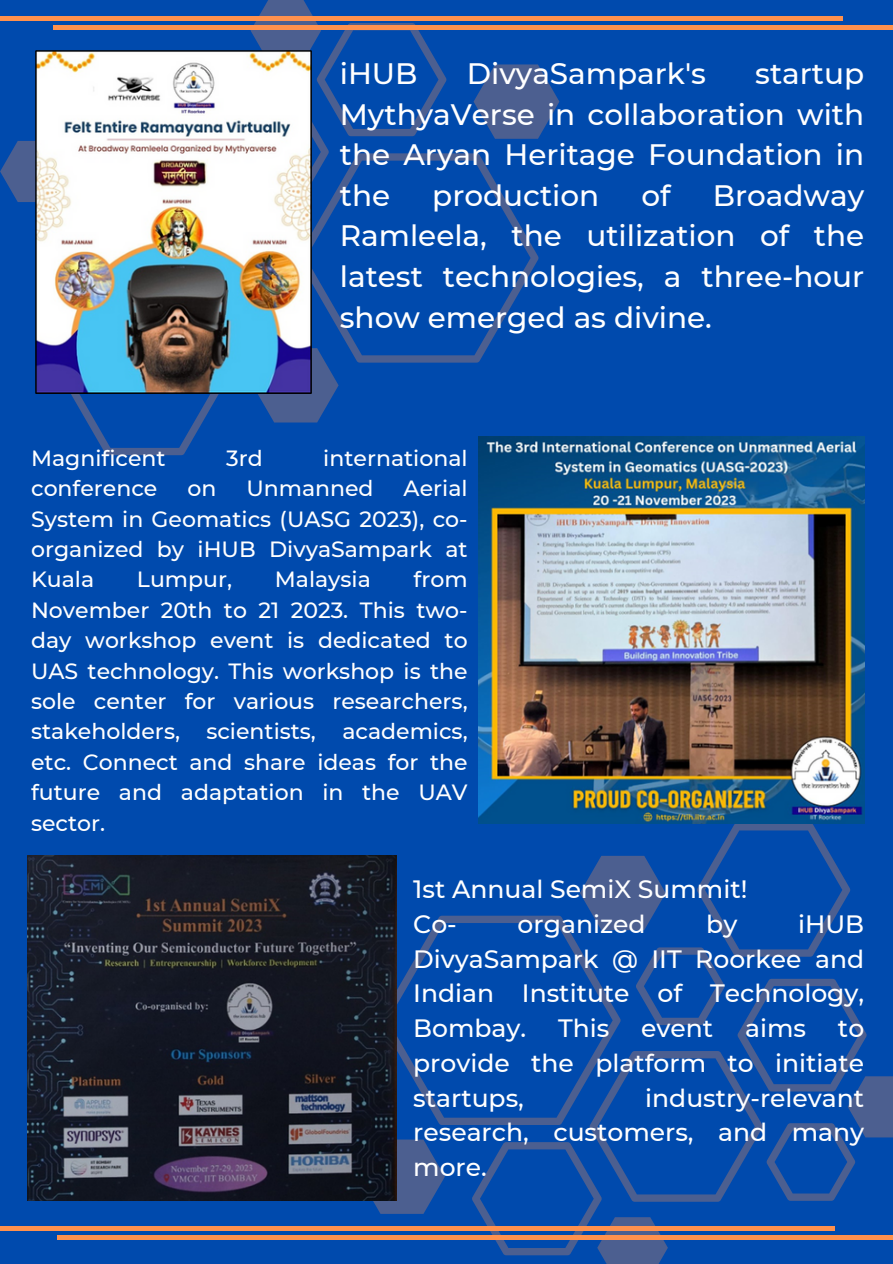
<style>
.page{position:relative;width:893px;height:1264px;background:#fff}
.page>*{position:absolute;margin:0;border:0;box-sizing:border-box;transform-origin:0 0}
.t1{font:500 29.55px/40.7px "Montserrat";color:#fff;text-align:justify}
.t2{font:500 25.05px/34.7px "Montserrat";color:#fff;text-align:justify}
.t3{font:500 22.05px/30.3px "Montserrat";color:#fff;text-align:justify}
</style>
<div class="page">
<div style="left:0;top:0;width:892px;height:1263px;background:#004aad"></div>
<hr style="left:0;top:16px;width:842px;height:4px;background:#ff914d">
<hr style="left:53px;top:26px;width:839px;height:4px;background:#ff914d">
<hr style="left:0;top:1226px;width:834px;height:4px;background:#ff914d">
<hr style="left:57px;top:1235px;width:835px;height:4px;background:#ff914d">
<svg style="left:359px;top:823px;width:533px;height:440px"></svg>
<svg style="left:0;top:0;width:559px;height:455px"></svg>
<img style="left:35px;top:50px;width:276px;height:343px">
<img style="left:478px;top:437px;width:386px;height:386px">
<img style="left:28px;top:855px;width:368px;height:345px">
<p class="t1" style="left:340px;top:53px;width:79px">iHUB</p>
<p class="t1" style="left:466px;top:53px;width:241px">DivyaSampark's</p>
<p class="t1" style="left:340px;top:53px;width:526px;text-indent:415px">startup MythyaVerse in collaboration with the Aryan Heritage Foundation in the</p>
<p class="t1" style="left:432px;top:175px;width:169px">production</p>
<p class="t1" style="left:641px;top:175px;width:31px">of</p>
<p class="t1" style="left:340px;top:175px;width:526px;text-indent:373px">Broadway Ramleela, the utilization of the latest technologies, a three-hour show emerged as divine.</p>
<p class="t3" style="left:31px;top:443px;width:136px">Magnificent</p>
<p class="t3" style="left:226px;top:443px;width:38px">3rd</p>
<p class="t3" style="left:323px;top:443px;width:146px">international</p>
<p class="t3" style="left:31px;top:473px;width:128px">conference</p>
<p class="t3" style="left:187px;top:473px;width:30px">on</p>
<p class="t3" style="left:246px;top:473px;width:129px">Unmanned</p>
<p class="t3" style="left:31px;top:473px;width:438px;text-indent:372px">Aerial System in Geomatics (UASG 2023), co&shy;organized by iHUB DivyaSampark at Kuala</p>
<p class="t3" style="left:137px;top:564px;width:97px">Lumpur,</p>
<p class="t3" style="left:275px;top:564px;width:98px">Malaysia</p>
<p class="t3" style="left:31px;top:564px;width:438px;text-indent:382px">from November 20th to 21 2023. This two&shy;day workshop event is dedicated to UAS technology. This workshop is the sole center for various researchers, stakeholders, scientists, academics, etc. Connect and share ideas for the future and adaptation in the UAV sector.</p>
<p class="t2" style="left:413px;top:871px;width:335px">1st Annual SemiX Summit!<br>Co-</p>
<p class="t2" style="left:413px;top:906px;width:452px;text-indent:385px">iHUB DivyaSampark @ IIT Roorkee and Indian Institute of Technology, Bombay.</p>
<p class="t2" style="left:517px;top:906px;width:129px">organized</p>
<p class="t2" style="left:706px;top:906px;width:33px">by</p>
<p class="t2" style="left:558px;top:1010px;width:53px">This</p>
<p class="t2" style="left:641px;top:1010px;width:73px">event</p>
<p class="t2" style="left:745px;top:1010px;width:62px">aims</p>
<p class="t2" style="left:413px;top:1010px;width:452px;text-indent:424px">to provide the platform to initiate startups,</p>
<p class="t2" style="left:413px;top:1080px;width:452px;text-indent:232px">industry-relevant research, customers, and many more.</p>
</div>
